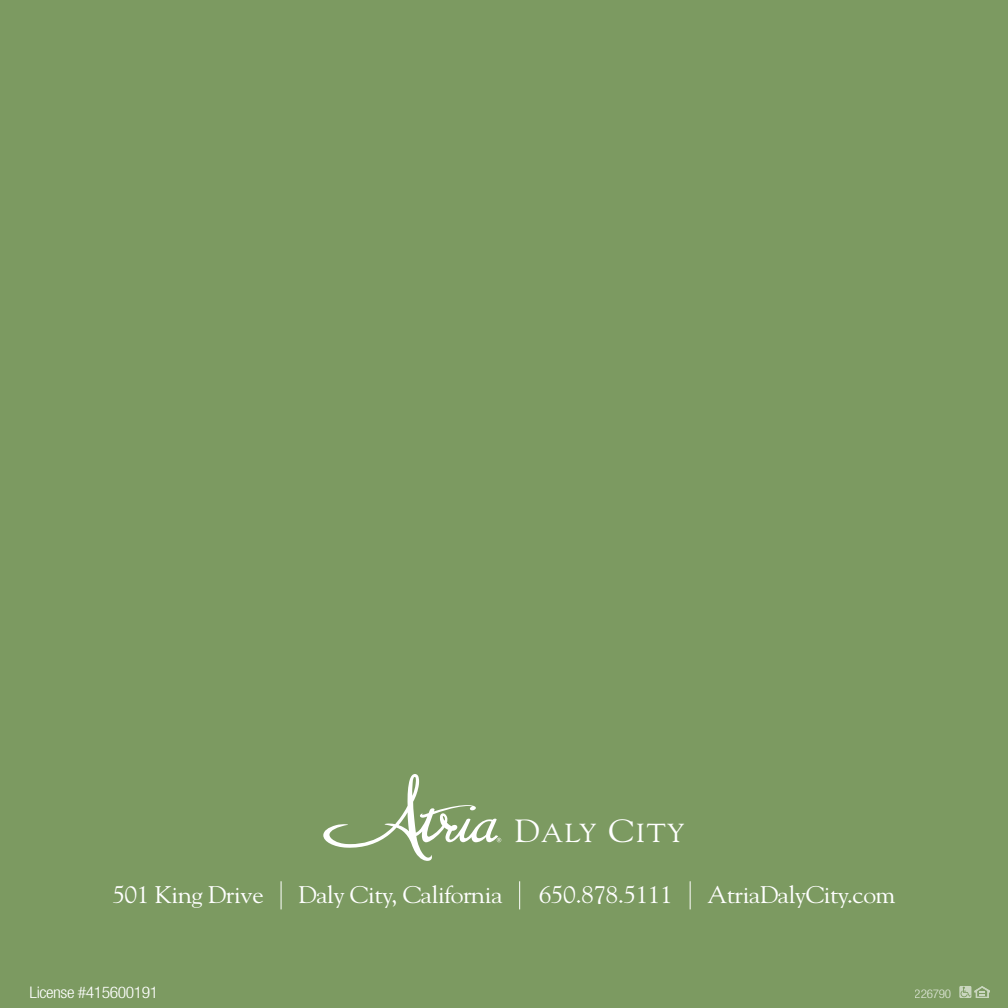
<style>
.page{position:relative;width:1008px;height:1008px;background:#7c9a61}
.page>*{position:absolute;margin:0;border:0;box-sizing:border-box;transform-origin:0 0}
.t1{font:26px "Goudy Std";letter-spacing:.05em;color:#fff;scale:1.1 1}
.t2{font:24px "Goudy Std";letter-spacing:-.025em;color:#fff;scale:1.07 1}
.t3{font:300 condensed 16px "Helvetica Neue LT Std";letter-spacing:-.025em;color:#fff;scale:1.1 1}
.t4{font:300 condensed 12px "Helvetica Neue LT Std";letter-spacing:-.025em;color:#fff;scale:1.1 1}
.s1{font-size:32px}
</style>
<div class="page">
<svg style="left:281px;top:881px;width:1px;height:28px"></svg>
<svg style="left:519px;top:881px;width:1px;height:28px"></svg>
<svg style="left:690px;top:881px;width:1px;height:28px"></svg>
<svg style="left:959px;top:986px;width:31px;height:12px"></svg>
<svg style="left:323px;top:774px;width:178px;height:87px"></svg>
<p class="t1" style="left:514px;top:817px;width:157px"><span class="s1">D</span>ALY <span class="s1">C</span>ITY</p>
<p class="t2" style="left:112px;top:880px;width:143px">501 King Drive</p>
<p class="t2" style="left:298px;top:880px;width:192px">Daly City, California</p>
<p class="t2" style="left:539px;top:880px;width:127px">650.878.5111</p>
<p class="t2" style="left:707px;top:880px;width:177px">AtriaDalyCity.com</p>
<p class="t3" style="left:30px;top:983px;width:119px">License #415600191</p>
<p class="t4" style="left:915px;top:987px;width:35px">226790</p>
</div>
